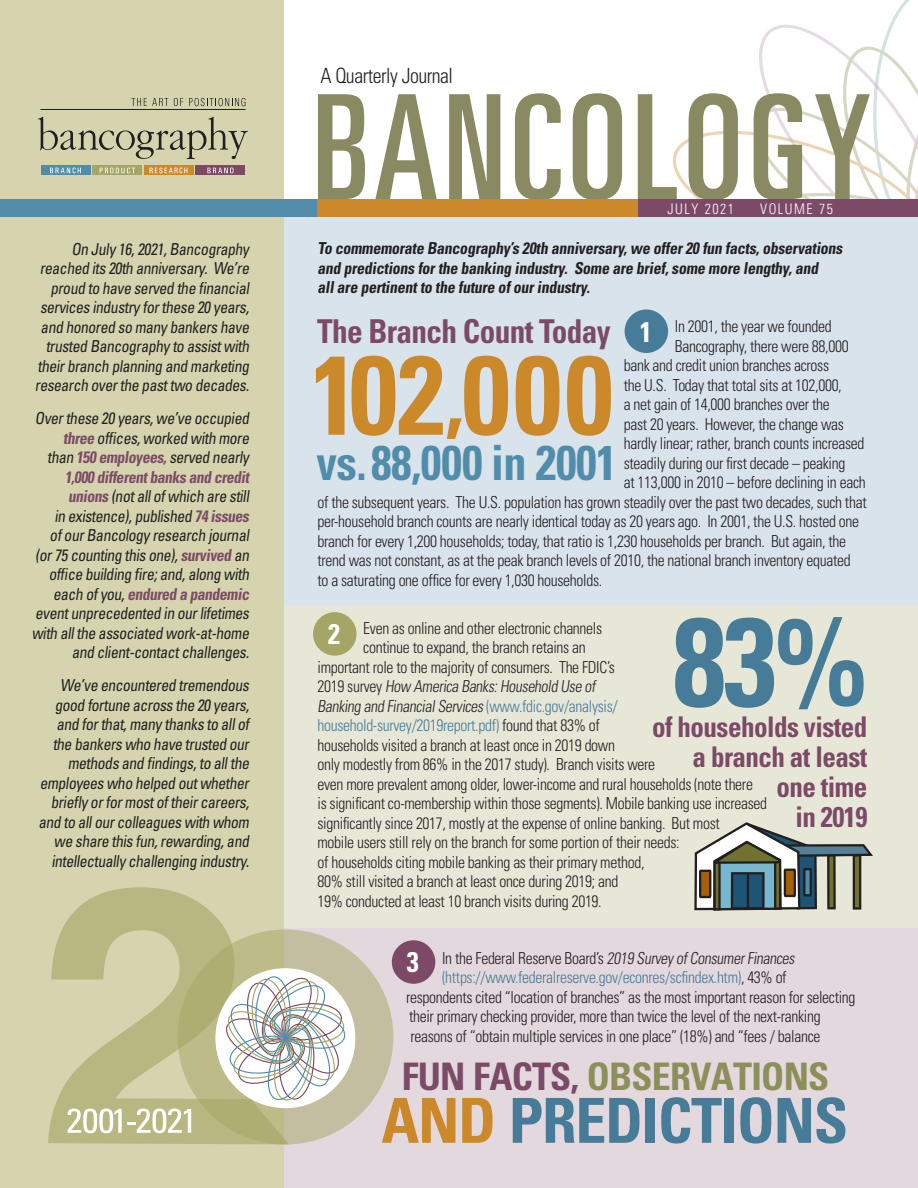
<style>
.page{position:relative;width:918px;height:1188px;background:#fff}
.page>*{position:absolute;margin:0;border:0;box-sizing:border-box;transform-origin:0 0}
.t1{font:700 condensed 126px "Univers";color:#467c97;scale:.95 1}
.t2{font:700 condensed 111.9px "Univers";letter-spacing:.015em;color:#cb8929;scale:.95 1}
.Head{font:700 condensed 62.1px "Univers";letter-spacing:-.02em;color:#467c97}
.t3{font:700 condensed 48.75px "Univers";letter-spacing:-.01em;color:#518daa;scale:.95 1}
.Head-2{font:700 condensed 37.95px "Univers";letter-spacing:-.02em;color:#8d8f5a}
.t4{font:700 condensed 32.85px "Univers";letter-spacing:-.02em;color:#7c4a66;scale:.95 1}
.t5{font:700 condensed 28.5px/30px "Univers";letter-spacing:-.02em;color:#7c4a66;text-align:right;scale:.95 1}
.t6{font:700 condensed 28.35px "Univers";color:#fff;scale:.95 1}
.body{font:300 condensed 21px "Univers";letter-spacing:-.025em;color:#231f20;scale:.95 1}
.t7{font:300 condensed 16.5px/19.5px "Univers";letter-spacing:-.02em;color:#231f20;scale:.95 1}
.t8{font:condensed 16.5px/19.5px "Univers";color:#231f20;text-align:right;scale:.94 1}
.t9{font:700 condensed 16.5px/19.5px "Univers";color:#231f20;scale:.95 1}
.t10{font:300 condensed 16.5px "Univers";letter-spacing:-.02em;color:#467c97;scale:.95 1}
.body-2{font:300 condensed 14.7px "Univers";letter-spacing:.11em;color:#fff;scale:.95 1}
.s1{font-weight:700;color:#7c4a66}
.s2{color:#467c97}
.s3{color:#231f20}
.s4{font-size:90px}
.s5{color:#7c4a66}
.s6{color:#cb8929}
</style>
<div class="page">
<div style="left:267px;top:214px;width:651px;height:406px;background:#d8e3ec"></div>
<div style="left:267px;top:605px;width:651px;height:337px;background:#e7e7d8"></div>
<div style="left:274px;top:929px;width:644px;height:259px;background:#e3d8de"></div>
<div style="left:0;top:0;width:284px;height:1188px;background:#d6d4ae"></div>
<svg style="left:318px;top:94px;width:47px;height:105px"></svg>
<svg style="left:375px;top:94px;width:62px;height:105px"></svg>
<svg style="left:449px;top:94px;width:51px;height:105px"></svg>
<svg style="left:515px;top:93px;width:46px;height:107px"></svg>
<svg style="left:573px;top:93px;width:49px;height:107px"></svg>
<svg style="left:638px;top:0;width:280px;height:200px"></svg>
<div style="left:0;top:200px;width:918px;height:17px;background:#518daa"></div>
<svg style="left:38px;top:117px;width:210px;height:42px"></svg>
<svg style="left:196px;top:166px;width:49px;height:9px"></svg>
<svg style="left:144px;top:166px;width:50px;height:9px"></svg>
<svg style="left:92px;top:166px;width:50px;height:9px"></svg>
<svg style="left:41px;top:166px;width:49px;height:9px"></svg>
<svg style="left:207px;top:168px;width:26px;height:5px"></svg>
<svg style="left:150px;top:168px;width:37px;height:5px"></svg>
<svg style="left:100px;top:168px;width:35px;height:5px"></svg>
<svg style="left:50px;top:168px;width:31px;height:5px"></svg>
<svg style="left:131px;top:98px;width:37px;height:8px"></svg>
<svg style="left:174px;top:98px;width:9px;height:8px"></svg>
<hr style="left:41px;top:109px;width:204px;height:1px;background:#231f20">
<svg style="left:189px;top:98px;width:57px;height:8px"></svg>
<div style="left:318px;top:200px;width:600px;height:17px;background:#cb8929"></div>
<div style="left:639px;top:200px;width:279px;height:17px;background:#7c4a66"></div>
<div style="left:178px;top:929px;width:215px;height:216px;background:#c4bea1;border-radius:50%"></div>
<svg style="left:48px;top:887px;width:241px;height:257px;fill:#b8b781"></svg>
<div style="left:215px;top:968px;width:140px;height:140px;background:#fff;border-radius:50%"></div>
<svg style="left:67px;top:1109px;width:124px;height:24px;background:#d4d3b2"></svg>
<svg style="left:222px;top:973px;width:126px;height:131px"></svg>
<div style="left:625px;top:309px;width:43px;height:44px;background:#467c97;border-radius:50%"></div>
<div style="left:313px;top:612px;width:44px;height:44px;background:#a5a565;border-radius:50%"></div>
<svg style="left:694px;top:822px;width:179px;height:89px"></svg>
<hr style="left:747px;top:874px;width:2px;height:35px;background:#231f20">
<div style="left:392px;top:940px;width:43px;height:44px;background:#7c4a66;border-radius:50%"></div>
<p class="t8" style="left:35px;top:239px;width:232px">On July 16,2021,Bancography reached its 20th anniversary. We’re proud to have served the financial services industry forthese 20 years, and honored so many bankers have trusted Bancography to assistwith theirbranch planning and marketing research overthe pasttwo decades.</p>
<p class="t8" style="left:32px;top:408px;width:236px">Overthese 20 years,we’ve occupied <span class="s1">three</span> offices,worked with more than <span class="s1">150 employees,</span>served nearly <span class="s1">1,000 differentbanks and credit unions</span> (notallofwhich are still<br>in existence),published <span class="s1">74 issues </span>ofourBancology research journal (or75 counting this one),<span class="s1">survived</span> an office building fire;and,along with each ofyou,<span class="s1">endured a pandemic </span>eventunprecedented in ourlifetimes with allthe associated work-at-home and client-contactchallenges.</p>
<p class="t8" style="left:38px;top:675px;width:229px">We’ve encountered tremendous good fortune across the 20 years, and forthat,many thanks to allof the bankers who have trusted our methods and findings,to allthe employees who helped outwhether briefly orformostoftheircareers, and to allourcolleagues with whom we share this fun,rewarding,and intellectually challenging industry.</p>
<p class="body" style="left:320px;top:63px;width:141px">A Quarterly Journal</p>
<p class="body-2" style="left:668px;top:200px;width:72px">JULY 2021</p>
<p class="body-2" style="left:760px;top:200px;width:78px">VOLUME 75</p>
<p class="t9" style="left:318px;top:238px;width:557px">To commemorate Bancography’s 20th anniversary,we offer20 fun facts,observations and predictions forthe banking industry. Some are brief,some more lengthy,and allare pertinentto the future ofourindustry.</p>
<p class="t7" style="left:675px;top:317px;width:167px">In 2001, the year we founded</p>
<p class="t7" style="left:675px;top:336px;width:184px">Bancography, there were 88,000</p>
<p class="t7" style="left:624px;top:356px;width:218px">bank and credit union branches across</p>
<p class="t7" style="left:624px;top:375px;width:231px">the U.S. Today that total sits at 102,000,</p>
<p class="t7" style="left:624px;top:395px;width:218px">a net gain of 14,000 branches over the</p>
<p class="t7" style="left:624px;top:414px;width:233px">past 20 years. However, the change was</p>
<p class="t7" style="left:624px;top:434px;width:255px">hardly linear; rather, branch counts increased</p>
<p class="t7" style="left:624px;top:453px;width:235px">steadily during our first decade – peaking</p>
<p class="t7" style="left:624px;top:473px;width:256px">at 113,000 in 2010 – before declining in each</p>
<p class="t7" style="left:318px;top:492px;width:580px">of the subsequent years. The U.S. population has grown steadily over the past two decades, such that</p>
<p class="t7" style="left:318px;top:512px;width:572px">per-household branch counts are nearly identical today as 20 years ago. In 2001, the U.S. hosted one</p>
<p class="t7" style="left:318px;top:531px;width:558px">branch for every 1,200 households; today, that ratio is 1,230 households per branch. But again, the</p>
<p class="t7" style="left:318px;top:551px;width:563px">trend was not constant, as at the peak branch levels of 2010, the national branch inventory equated</p>
<p class="t7" style="left:318px;top:570px;width:301px">to a saturating one office for every 1,030 households.</p>
<p class="t7" style="left:363px;top:618px;width:253px">Even as online and other electronic channels</p>
<p class="t7" style="left:363px;top:638px;width:236px">continue to expand, the branch retains an</p>
<p class="t7" style="left:318px;top:657px;width:314px">important role to the majority of consumers. The FDIC’s</p>
<p class="t7" style="left:318px;top:677px;width:297px">2 0 1 9 s u rv e y How America Banks:Household Use of</p>
<p class="t7" style="left:318px;top:696px;width:318px">Banking and FinancialServices<span class="s2">(www.fdic.gov/analysis/</span></p>
<p class="t10" style="left:318px;top:716px;width:299px">household-survey/2019report.pdf) <span class="s3">found that 83% of</span></p>
<p class="t7" style="left:318px;top:735px;width:315px">households visited a branch at least once in 2019 down</p>
<p class="t7" style="left:318px;top:755px;width:357px">only modestly from 86% in the 2017 study). Branch visits were</p>
<p class="t7" style="left:318px;top:774px;width:460px">even more prevalent among older, lower-income and rural households (note there</p>
<p class="t7" style="left:318px;top:794px;width:475px">is significant co-membership within those segments). Mobile banking use increased</p>
<p class="t7" style="left:318px;top:813px;width:425px">significantly since 2017, mostly at the expense of online banking. But most</p>
<p class="t7" style="left:318px;top:833px;width:383px">mobile users still rely on the branch for some portion of their needs:</p>
<p class="t7" style="left:318px;top:852px;width:346px">of households citing mobile banking as their primary method,<br>80% still visited a branch at least once during 2019; and<br>19% conducted at least 10 branch visits during 2019.</p>
<p class="t4" style="left:317px;top:311px;width:311px">The Branch Count Today</p>
<p class="t2" style="left:311px;top:326px;width:320px">102<span class="s4">,</span>000</p>
<p class="t3" style="left:316px;top:433px;width:318px">vs. 88,000 in 2001</p>
<p class="t6" style="left:640px;top:314px;width:14px">1</p>
<p class="t1" style="left:673px;top:585px;width:206px">83%</p>
<p class="t5" style="left:652px;top:711px;width:228px">of households visted a branch at least one time<br>in 2019</p>
<p class="t6" style="left:328px;top:617px;width:14px">2</p>
<p class="t7" style="left:442px;top:948px;width:375px">I n t h e Fe d e ra l R e s e rve B o a rd ’s 2019 Survey ofConsumerFinances</p>
<p class="t10" style="left:442px;top:968px;width:364px">(https://www.federalreserve.gov/econres/scfindex.htm)<span class="s3">, 43% of</span></p>
<p class="t7" style="left:406px;top:987px;width:475px">respondents cited “location of branches” as the most important reason for selecting</p>
<p class="t7" style="left:409px;top:1007px;width:435px">their primary checking provider, more than twice the level of the next-ranking</p>
<p class="t7" style="left:411px;top:1026px;width:433px">reasons of “obtain multiple services in one place” (18%) and “fees / balance</p>
<p class="t6" style="left:407px;top:945px;width:14px">3</p>
<p class="Head-2" style="left:402px;top:1054px;width:429px"><span class="s5">FUN FACTS,</span> OBSERVATIONS</p>
<p class="Head" style="left:381px;top:1083px;width:468px"><span class="s6">AND</span> PREDICTIONS</p>
</div>
